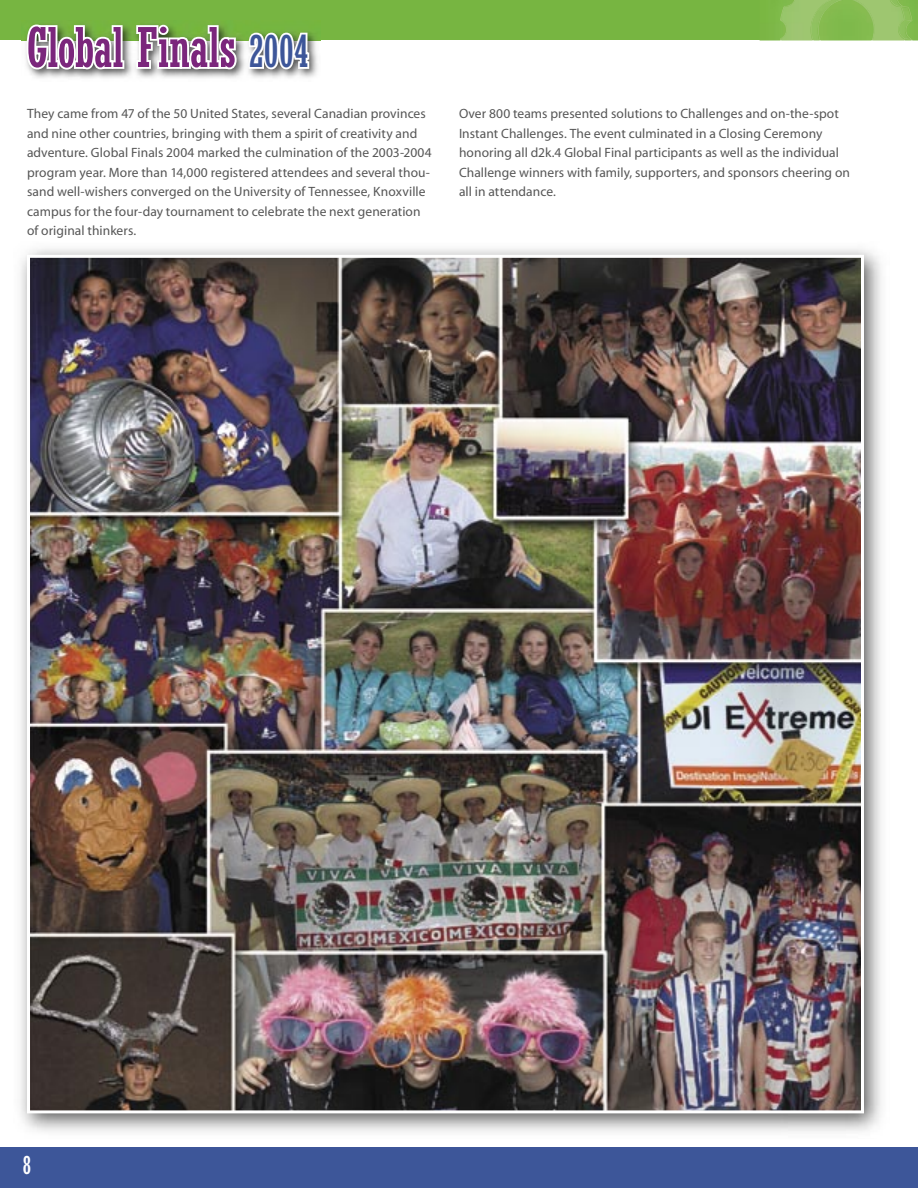
<style>
.page{position:relative;width:918px;height:1188px;background:#fff}
.page>*{position:absolute;margin:0;border:0;box-sizing:border-box;transform-origin:0 0}
.t1{font:condensed 60px "Rockwell B";letter-spacing:-.015em;color:#7b267c}
.t2{font:condensed 27px "Rockwell B";color:#fff}
.t3{font:13.5px/19.5px "Myriad";letter-spacing:.005em;color:#565656}
.s1{font-size:48px;color:#3d5699}
</style>
<div class="page">
<div style="left:0;top:0;width:918px;height:40px;background:#77b541"></div>
<img style="left:912px;top:19px;width:2px;height:21px">
<img style="left:760px;top:40px;width:20px;height:1px">
<img style="left:779px;top:24px;width:1px;height:16px">
<img style="left:905px;top:3px;width:4px;height:35px">
<img style="left:787px;top:0;width:108px;height:41px">
<img style="left:906px;top:7px;width:6px;height:31px">
<svg style="left:905px;top:0;width:3px;height:8px"></svg>
<div style="left:783px;top:1px;width:107px;height:38px;background:#9ec670"></div>
<svg style="left:895px;top:38px;width:17px;height:3px"></svg>
<img style="left:890px;top:0;width:15px;height:40px">
<svg style="left:790px;top:0;width:5px;height:6px"></svg>
<img style="left:781px;top:40px;width:32px;height:1px">
<img style="left:780px;top:7px;width:7px;height:33px">
<svg style="left:899px;top:20px;width:13px;height:6px"></svg>
<img style="left:813px;top:40px;width:26px;height:1px">
<img style="left:857px;top:40px;width:15px;height:1px">
<img style="left:814px;top:0;width:61px;height:40px">
<div style="left:0;top:1148px;width:918px;height:40px;background:#3d5699"></div>
<img style="left:22px;top:26px;width:299px;height:52px">
<svg style="left:25px;top:24px;width:101px;height:47px"></svg>
<svg style="left:134px;top:24px;width:105px;height:47px"></svg>
<svg style="left:246px;top:26px;width:65px;height:45px"></svg>
<img style="left:786px;top:245px;width:95px;height:891px">
<img style="left:30px;top:255px;width:834px;height:858px">
<h1 class="t1" style="left:27px;top:7px;width:284px">Global Finals <span class="s1">2004</span></h1>
<p class="t3" style="left:27px;top:104px;width:406px">They came from 47 of the 50 United States, several Canadian provinces and nine other countries, bringing with them a spirit of creativity and adventure. Global Finals 2004 marked the culmination of the 2003-2004 program year. More than 14,000 registered attendees and several thou&shy;sand well-wishers converged on the University of Tennessee, Knoxville campus for the four-day tournament to celebrate the next generation of original thinkers.</p>
<p class="t3" style="left:459px;top:104px;width:393px">Over 800 teams presented solutions to Challenges and on-the-spot Instant Challenges. The event culminated in a Closing Ceremony honoring all d2k.4 Global Final participants as well as the individual Challenge winners with family, supporters, and sponsors cheering on all in attendance.</p>
<h2 class="t2" style="left:22px;top:1147px;width:11px">8</h2>
</div>
